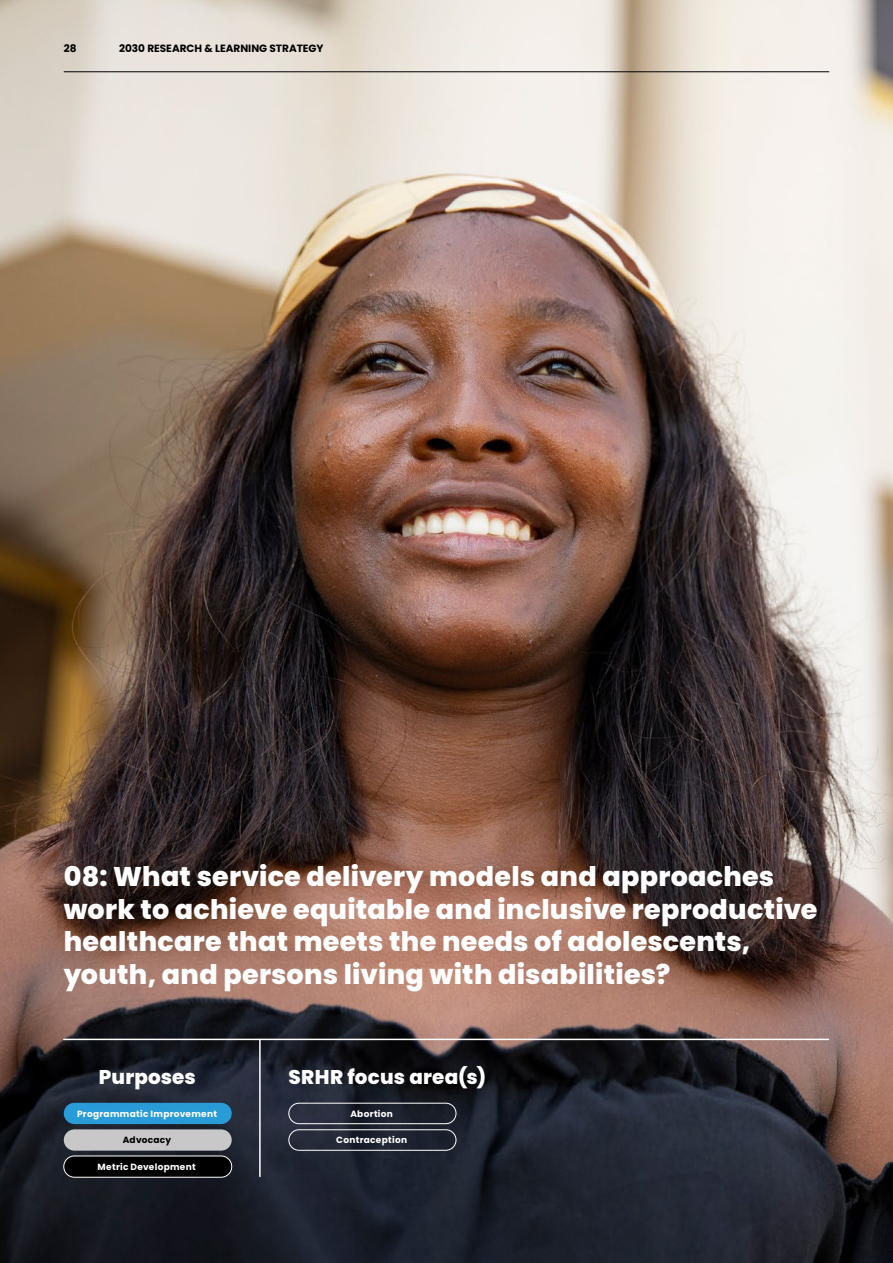
<style>
.page{position:relative;width:893px;height:1263px;background:#fff}
.page>*{position:absolute;margin:0;border:0;box-sizing:border-box;transform-origin:0 0}
.H1_5_Poppins__18{font:800 27px/32.4px "Poppins";letter-spacing:.01em;color:#fff}
.H2_Poppins__13_5_15_9{font:800 19.8px "Poppins";letter-spacing:.01em;color:#fff}
.t1{font:700 10.5px "Poppins";color:#000}
.Body{font:700 9px "Poppins";letter-spacing:.035em;color:#fff}
.Body-2{font:700 9px "Poppins";letter-spacing:.03em;color:#000}
</style>
<div class="page">
<img style="left:0;top:0;width:893px;height:1263px">
<div style="left:64px;top:1129px;width:168px;height:22px;background:#c8c8c8;border-radius:11px"></div>
<div style="left:64px;top:1156px;width:168px;height:21px;background:#000;border-radius:11px"></div>
<div style="left:63px;top:1155px;width:169px;height:22px;border:1px solid #fff;border-radius:11px"></div>
<div style="left:64px;top:1103px;width:168px;height:21px;background:#299cd8;border-radius:11px"></div>
<hr style="left:64px;top:1039px;width:764px;height:1px;background:#fff">
<hr style="left:259px;top:1039px;width:2px;height:137px;background:#fff">
<div style="left:288px;top:1103px;width:168px;height:21px;border:1px solid #fff;border-radius:10px"></div>
<div style="left:288px;top:1129px;width:168px;height:22px;border:1px solid #fff;border-radius:10px"></div>
<hr style="left:64px;top:71px;width:765px;height:1px;background:#000">
<p class="t1" style="left:64px;top:43px;width:14px">28</p>
<p class="t1" style="left:119px;top:43px;width:206px">2030 RESEARCH &amp; LEARNING STRATEGY</p>
<p class="H1_5_Poppins__18" style="left:64px;top:861px;width:755px">08: What service delivery models and approaches work to achieve equitable and inclusive reproductive healthcare that meets the needs of adolescents, youth, and persons living with disabilities?</p>
<p class="H2_Poppins__13_5_15_9" style="left:99px;top:1065px;width:98px">Purposes</p>
<p class="Body" style="left:77px;top:1108px;width:141px">Programmatic Improvement</p>
<p class="Body-2" style="left:123px;top:1135px;width:50px">Advocacy</p>
<p class="Body" style="left:98px;top:1161px;width:100px">Metric Development</p>
<p class="H2_Poppins__13_5_15_9" style="left:288px;top:1065px;width:199px">SRHR focus area(s)</p>
<p class="Body" style="left:350px;top:1108px;width:44px">Abortion</p>
<p class="Body" style="left:336px;top:1135px;width:72px">Contraception</p>
</div>
